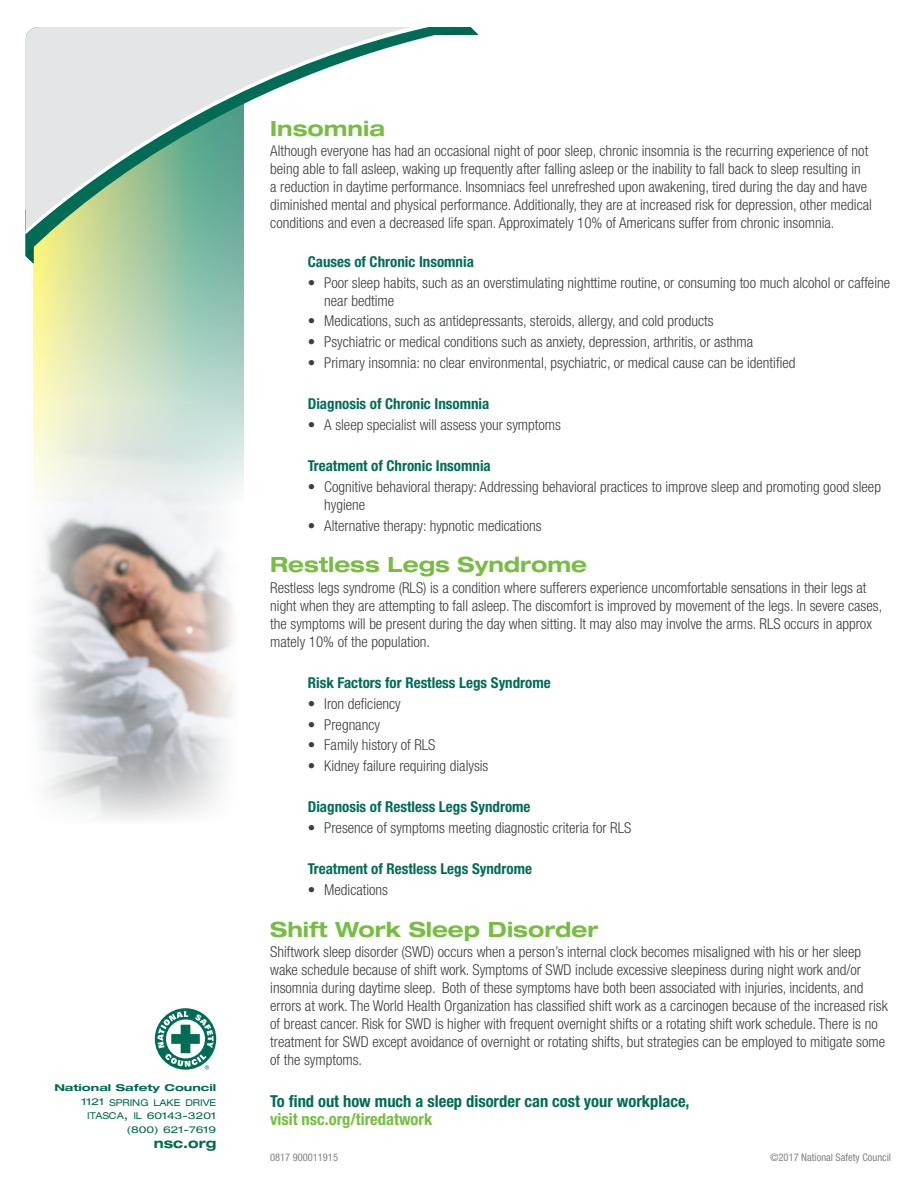
<style>
.page{position:relative;width:918px;height:1188px;background:#fff}
.page>*{position:absolute;margin:0;border:0;box-sizing:border-box;transform-origin:0 0}
.t1{font:700 expanded 21px "Helvetica Neue LT Std";color:#77bd42}
.t2{font:700 condensed 16.5px "Helvetica Neue LT Std";color:#006c55}
.t3{font:700 condensed 16.5px "Helvetica Neue LT Std";color:#77bd42}
.t4{font:300 condensed 15px/18px "Helvetica Neue LT Std";color:#3e3e3f}
.t5{font:700 condensed 15px "Helvetica Neue LT Std";color:#006c55}
.t6{font:700 expanded 13.5px "Helvetica Neue LT Std";color:#006951}
.t7{font:condensed 10.5px "Helvetica Neue LT Std";color:#808285}
.t8{font:expanded 9.45px/13.5px "Helvetica Neue LT Std";color:#006951;text-align:right;scale:1.21 1}
.t9{font:700 expanded 9.45px "Helvetica Neue LT Std";color:#006951;scale:1.21 1}
.s1{font-size:13.5px}
</style>
<div class="page">
<svg style="left:33px;top:255px;width:210px;height:795px"></svg>
<div style="left:155px;top:1008px;width:61px;height:62px;background:#006c55;border-radius:50%"></div>
<svg style="left:157px;top:1011px;width:57px;height:59px"></svg>
<img style="left:471px;top:27px;width:7px;height:8px">
<img style="left:26px;top:255px;width:8px;height:9px">
<svg style="left:26px;top:27px;width:445px;height:228px"></svg>
<svg style="left:26px;top:234px;width:405px;height:5px"></svg>
<svg style="left:26px;top:27px;width:413px;height:207px"></svg>
<img style="left:33px;top:403px;width:206px;height:422px">
<p class="t9" style="left:54px;top:1081px;width:135px">National Safety Council</p>
<p class="t8" style="left:81px;top:1095px;width:113px">1121 SPRING LAKE DRIVE<br>ITASCA<span class="s1">,</span> IL 60143-3201 (800) 621-7619</p>
<p class="t6" style="left:154px;top:1134px;width:64px">nsc.org</p>
<h1 class="t1" style="left:270px;top:115px;width:116px">Insomnia</h1>
<p class="t4" style="left:270px;top:142px;width:603px">Although everyone has had an occasional night of poor sleep, chronic insomnia is the recurring experience of not being able to fall asleep, waking up frequently after falling asleep or the inability to fall back to sleep resulting in<br>a reduction in daytime performance. Insomniacs feel unrefreshed upon awakening, tired during the day and have diminished mental and physical performance. Additionally, they are at increased risk for depression, other medical conditions and even a decreased life span. Approximately 10% of Americans suffer from chronic insomnia.</p>
<p class="t5" style="left:308px;top:253px;width:168px">Causes of Chronic Insomnia</p>
<p class="t4" style="left:324px;top:273px;width:567px;text-indent:-16px">• Poor sleep habits, such as an overstimulating nighttime routine, or consuming too much alcohol or caffeine near bedtime</p>
<p class="t4" style="left:308px;top:312px;width:407px">• Medications, such as antidepressants, steroids, allergy, and cold products</p>
<p class="t4" style="left:308px;top:333px;width:447px">• Psychiatric or medical conditions such as anxiety, depression, arthritis, or asthma</p>
<p class="t4" style="left:308px;top:353px;width:489px">• Primary insomnia: no clear environmental, psychiatric, or medical cause can be identified</p>
<p class="t5" style="left:308px;top:395px;width:183px">Diagnosis of Chronic Insomnia</p>
<p class="t4" style="left:308px;top:415px;width:255px">• A sleep specialist will assess your symptoms</p>
<p class="t5" style="left:308px;top:457px;width:185px">Treatment of Chronic Insomnia</p>
<p class="t4" style="left:324px;top:478px;width:558px;text-indent:-16px">• Cognitive behavioral therapy: Addressing behavioral practices to improve sleep and promoting good sleep hygiene</p>
<p class="t4" style="left:308px;top:516px;width:235px">• Alternative therapy: hypnotic medications</p>
<h1 class="t1" style="left:270px;top:551px;width:318px">Restless Legs Syndrome</h1>
<p class="t4" style="left:270px;top:578px;width:614px">Restless legs syndrome (RLS) is a condition where sufferers experience uncomfortable sensations in their legs at night when they are attempting to fall asleep. The discomfort is improved by movement of the legs. In severe cases, the symptoms will be present during the day when sitting. It may also may involve the arms. RLS occurs in approx mately 10% of the population.</p>
<p class="t5" style="left:308px;top:674px;width:245px">Risk Factors for Restless Legs Syndrome</p>
<p class="t4" style="left:308px;top:694px;width:95px">• Iron deficiency</p>
<p class="t4" style="left:308px;top:715px;width:74px">• Pregnancy</p>
<p class="t4" style="left:308px;top:736px;width:129px">• Family history of RLS</p>
<p class="t4" style="left:308px;top:757px;width:182px">• Kidney failure requiring dialysis</p>
<p class="t5" style="left:308px;top:798px;width:224px">Diagnosis of Restless Legs Syndrome</p>
<p class="t4" style="left:308px;top:819px;width:325px">• Presence of symptoms meeting diagnostic criteria for RLS</p>
<p class="t5" style="left:308px;top:860px;width:226px">Treatment of Restless Legs Syndrome</p>
<p class="t4" style="left:308px;top:881px;width:82px">• Medications</p>
<h1 class="t1" style="left:270px;top:916px;width:330px">Shift Work Sleep Disorder</h1>
<p class="t4" style="left:270px;top:943px;width:619px">Shiftwork sleep disorder (SWD) occurs when a person’s internal clock becomes misaligned with his or her sleep wake schedule because of shift work. Symptoms of SWD include excessive sleepiness during night work and/or insomnia during daytime sleep. Both of these symptoms have both been associated with injuries, incidents, and errors at work. The World Health Organization has classified shift work as a carcinogen because of the increased risk of breast cancer. Risk for SWD is higher with frequent overnight shifts or a rotating shift work schedule. There is no treatment for SWD except avoidance of overnight or rotating shifts, but strategies can be employed to mitigate some of the symptoms.</p>
<p class="t2" style="left:270px;top:1091px;width:421px">To find out how much a sleep disorder can cost your workplace,</p>
<p class="t3" style="left:270px;top:1109px;width:164px">visit nsc.org/tiredatwork</p>
<p class="t7" style="left:270px;top:1151px;width:70px">0817 900011915</p>
<p class="t7" style="left:770px;top:1151px;width:122px">©2017 National Safety Council</p>
</div>
